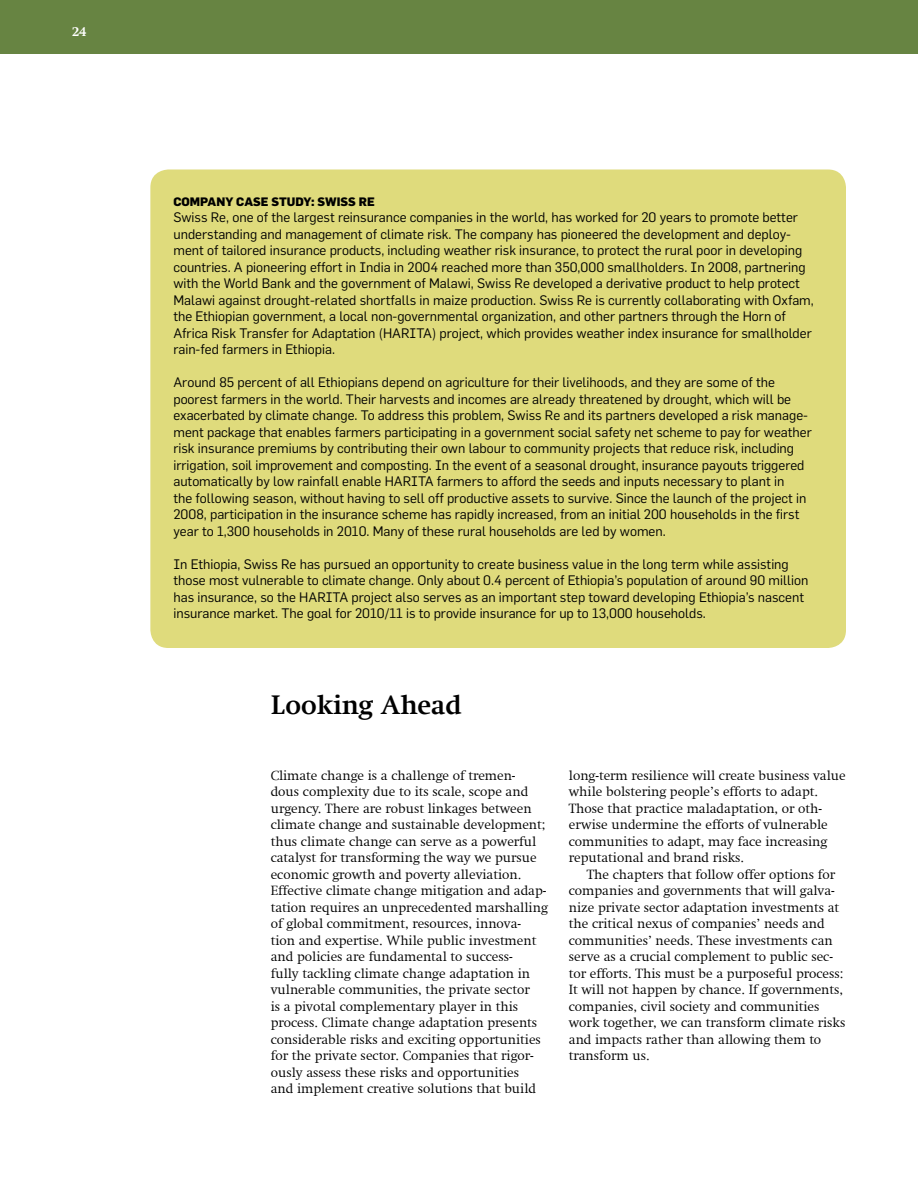
<style>
.page{position:relative;width:918px;height:1188px;background:#fff}
.page>*{position:absolute;margin:0;border:0;box-sizing:border-box;transform-origin:0 0}
.t1{font:700 27px "Swift Com";color:#000}
.t2{font:13.5px/16.5px "Flama";color:#000}
.t3{font:300 13.5px/16.5px "Swift Com";color:#000}
.t4{font:700 13.5px "Swift Com";color:#fff}
.t5{font:800 12px "Flama";color:#000}
</style>
<div class="page">
<div style="left:0;top:0;width:918px;height:54px;background:#678442"></div>
<div style="left:150px;top:170px;width:696px;height:478px;background:#dfdb7c;border-radius:18px"></div>
<p class="t4" style="left:72px;top:23px;width:16px">24</p>
<p class="t5" style="left:173px;top:194px;width:202px">COMPANY CASE STUDY: SWISS RE</p>
<p class="t2" style="left:173px;top:209px;width:642px">Swiss Re, one of the largest reinsurance companies in the world, has worked for 20 years to promote better understanding and management of climate risk. The company has pioneered the development and deploy&shy;ment of tailored insurance products, including weather risk insurance, to protect the rural poor in developing countries. A pioneering effort in India in 2004 reached more than 350,000 smallholders. In 2008, partnering with the World Bank and the government of Malawi, Swiss Re developed a derivative product to help protect Malawi against drought-related shortfalls in maize production. Swiss Re is currently collaborating with Oxfam, the Ethiopian government, a local non-governmental organization, and other partners through the Horn of Africa Risk Transfer for Adaptation (HARITA) project, which provides weather index insurance for smallholder rain-fed farmers in Ethiopia.</p>
<p class="t2" style="left:173px;top:374px;width:640px">Around 85 percent of all Ethiopians depend on agriculture for their livelihoods, and they are some of the poorest farmers in the world. Their harvests and incomes are already threatened by drought, which will be exacerbated by climate change. To address this problem, Swiss Re and its partners developed a risk manage&shy;ment package that enables farmers participating in a government social safety net scheme to pay for weather risk insurance premiums by contributing their own labour to community projects that reduce risk, including irrigation, soil improvement and composting. In the event of a seasonal drought, insurance payouts triggered automatically by low rainfall enable HARITA farmers to afford the seeds and inputs necessary to plant in<br>the following season, without having to sell off productive assets to survive. Since the launch of the project in 2008, participation in the insurance scheme has rapidly increased, from an initial 200 households in the first year to 1,300 households in 2010. Many of these rural households are led by women.</p>
<p class="t2" style="left:173px;top:556px;width:636px">In Ethiopia, Swiss Re has pursued an opportunity to create business value in the long term while assisting those most vulnerable to climate change. Only about 0.4 percent of Ethiopia’s population of around 90 million has insurance, so the HARITA project also serves as an important step toward developing Ethiopia’s nascent insurance market. The goal for 2010/11 is to provide insurance for up to 13,000 households.</p>
<h1 class="t1" style="left:271px;top:689px;width:193px">Looking Ahead</h1>
<p class="t3" style="left:271px;top:767px;width:279px">Climate change is a challenge of tremen-<br>dous complexity due to its scale, scope and urgency. There are robust linkages between climate change and sustainable development; thus climate change can serve as a powerful catalyst for transforming the way we pursue economic growth and poverty alleviation.<br>Effective climate change mitigation and adap&shy;tation requires an unprecedented marshalling of global commitment, resources, innova&shy;tion and expertise. While public investment and policies are fundamental to success-<br>fully tackling climate change adaptation in vulnerable communities, the private sector<br>is a pivotal complementary player in this process. Climate change adaptation presents considerable risks and exciting opportunities for the private sector. Companies that rigor&shy;ously assess these risks and opportunities<br>and implement creative solutions that build</p>
<p class="t3" style="left:569px;top:767px;width:278px">long-term resilience will create business value while bolstering people’s efforts to adapt.<br>Those that practice maladaptation, or oth&shy;erwise undermine the efforts of vulnerable communities to adapt, may face increasing reputational and brand risks.</p>
<p class="t3" style="left:569px;top:866px;width:278px;text-indent:18px">The chapters that follow offer options for companies and governments that will galva&shy;nize private sector adaptation investments at the critical nexus of companies’ needs and communities’ needs. These investments can serve as a crucial complement to public sec&shy;tor efforts. This must be a purposeful process:<br>It will not happen by chance. If governments, companies, civil society and communities work together, we can transform climate risks and impacts rather than allowing them to transform us.</p>
</div>
